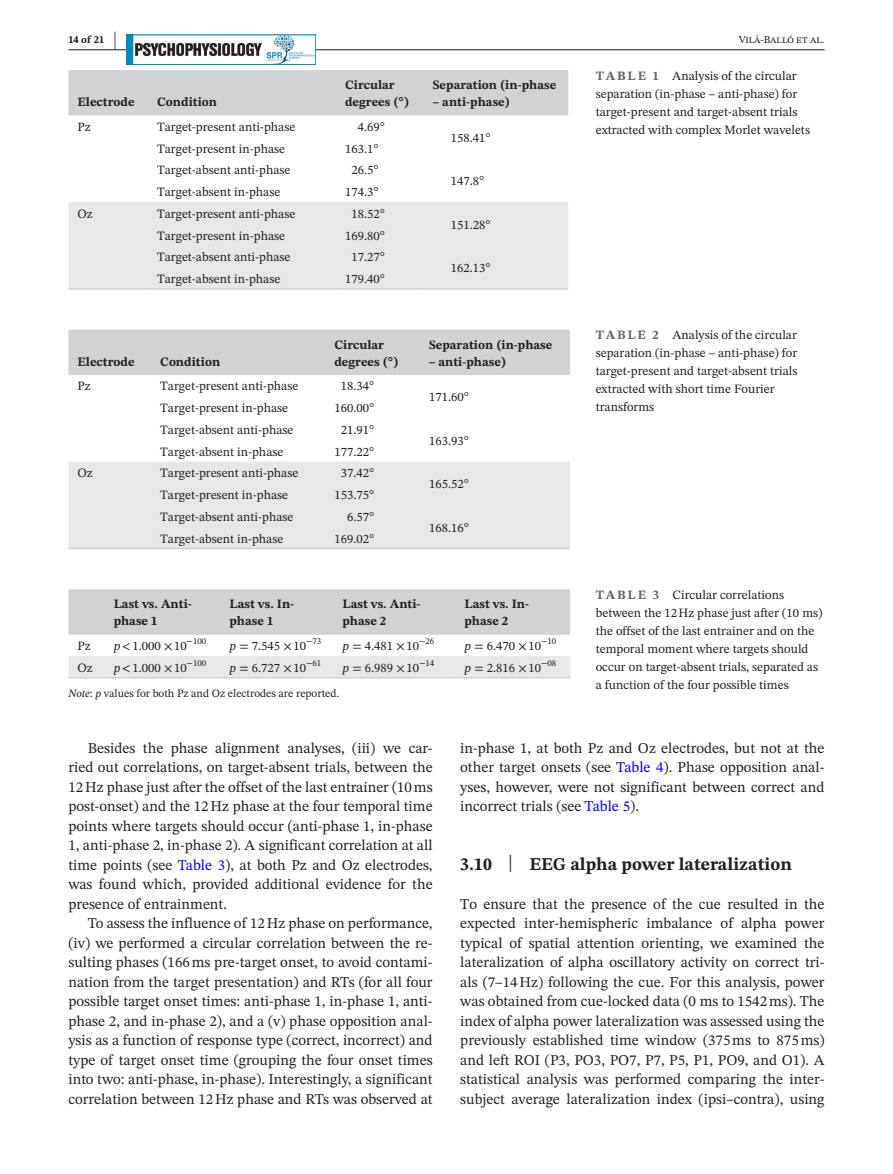
<style>
.page{position:relative;width:893px;height:1174px;background:#fff}
.page>*{position:absolute;margin:0;border:0;box-sizing:border-box;transform-origin:0 0}
.t1{font:700 18px "STIX Two Text";color:#231f20}
.t2{font:15px/19.5px "STIX Two Text";color:#231f20;text-align:justify}
.t3{font:12.75px/18px "STIX Two Text";color:#231f20}
.t4{font:700 12.75px/17.2px "STIX Two Text";color:#231f20}
.t5{font:11.25px "STIX Two Text";color:#231f20}
.t6{font:10.5px "STIX Two Text";color:#231f20}
.t7{font:700 10.5px "STIX Two Text";color:#231f20}
.t8{font:8.85px "STIX Two Text";color:#231f20}
.s1{font-size:21px}
.s2{font-style:italic}
.s3{font-weight:700;color:#636366}
.s4{color:#00f}
.s5{font-weight:400;font-size:23.7px}
</style>
<div class="page">
<hr style="left:68px;top:49px;width:756px;height:1px;background:#231f20">
<img style="left:128px;top:37px;width:186px;height:26px">
<div style="left:126px;top:35px;width:190px;height:30px;border:1px solid #028bc1"></div>
<div style="left:68px;top:70px;width:500px;height:45px;background:#d1d2d4"></div>
<div style="left:68px;top:202px;width:500px;height:86px;background:#e6e7e9"></div>
<hr style="left:68px;top:288px;width:80px;height:2px;background:#d1d2d4">
<hr style="left:148px;top:288px;width:188px;height:2px;background:#d1d2d4">
<hr style="left:336px;top:288px;width:88px;height:2px;background:#d1d2d4">
<hr style="left:424px;top:288px;width:144px;height:2px;background:#d1d2d4">
<div style="left:68px;top:330px;width:502px;height:45px;background:#d1d2d4"></div>
<div style="left:68px;top:462px;width:502px;height:86px;background:#e6e7e9"></div>
<hr style="left:68px;top:548px;width:83px;height:1px;background:#d1d2d4">
<hr style="left:151px;top:548px;width:174px;height:1px;background:#d1d2d4">
<hr style="left:325px;top:548px;width:95px;height:1px;background:#d1d2d4">
<hr style="left:420px;top:548px;width:150px;height:1px;background:#d1d2d4">
<div style="left:68px;top:589px;width:502px;height:45px;background:#d1d2d4"></div>
<div style="left:68px;top:656px;width:502px;height:21px;background:#e6e7e9"></div>
<hr style="left:68px;top:677px;width:37px;height:1px;background:#d1d2d4">
<hr style="left:105px;top:677px;width:115px;height:1px;background:#d1d2d4">
<hr style="left:220px;top:677px;width:113px;height:1px;background:#d1d2d4">
<hr style="left:333px;top:677px;width:122px;height:1px;background:#d1d2d4">
<hr style="left:455px;top:677px;width:115px;height:1px;background:#d1d2d4">
<p class="t7" style="left:68px;top:32px;width:50px">14 of 21 <span class="s1">|</span></p>
<p class="t6" style="left:739px;top:32px;width:87px">Vilà-Balló et al.</p>
<p class="t4" style="left:77px;top:94px;width:59px">Electrode</p>
<p class="t4" style="left:157px;top:94px;width:61px">Condition</p>
<p class="t4" style="left:345px;top:76px;width:66px">Circular degrees (°)</p>
<p class="t4" style="left:433px;top:76px;width:125px">Separation (in-phase</p>
<p class="t4" style="left:433px;top:94px;width:79px">– anti-phase)</p>
<p class="t3" style="left:77px;top:118px;width:15px">Pz</p>
<p class="t3" style="left:157px;top:118px;width:140px">Target-present anti-phase</p>
<p class="t3" style="left:358px;top:118px;width:29px">4.69°</p>
<p class="t3" style="left:157px;top:139px;width:129px">Target-present in-phase</p>
<p class="t3" style="left:345px;top:139px;width:35px">163.1°</p>
<p class="t3" style="left:157px;top:161px;width:135px">Target-absent anti-phase</p>
<p class="t3" style="left:351px;top:161px;width:29px">26.5°</p>
<p class="t3" style="left:157px;top:183px;width:125px">Target-absent in-phase</p>
<p class="t3" style="left:345px;top:183px;width:35px">174.3°</p>
<p class="t3" style="left:77px;top:204px;width:17px">Oz</p>
<p class="t3" style="left:157px;top:204px;width:140px">Target-present anti-phase</p>
<p class="t3" style="left:351px;top:204px;width:35px">18.52°</p>
<p class="t3" style="left:157px;top:226px;width:129px">Target-present in-phase</p>
<p class="t3" style="left:345px;top:226px;width:41px">169.80°</p>
<p class="t3" style="left:157px;top:248px;width:135px">Target-absent anti-phase</p>
<p class="t3" style="left:351px;top:248px;width:35px">17.27°</p>
<p class="t3" style="left:157px;top:270px;width:125px">Target-absent in-phase</p>
<p class="t3" style="left:345px;top:270px;width:41px">179.40°</p>
<p class="t3" style="left:451px;top:128px;width:41px">158.41°</p>
<p class="t3" style="left:451px;top:172px;width:35px">147.8°</p>
<p class="t3" style="left:451px;top:215px;width:41px">151.28°</p>
<p class="t3" style="left:451px;top:259px;width:41px">162.13°</p>
<p class="t4" style="left:77px;top:353px;width:59px">Electrode</p>
<p class="t4" style="left:160px;top:353px;width:61px">Condition</p>
<p class="t4" style="left:334px;top:336px;width:66px">Circular degrees (°)</p>
<p class="t4" style="left:429px;top:336px;width:125px">Separation (in-phase</p>
<p class="t4" style="left:429px;top:353px;width:79px">– anti-phase)</p>
<p class="t3" style="left:77px;top:377px;width:15px">Pz</p>
<p class="t3" style="left:160px;top:377px;width:140px">Target-present anti-phase</p>
<p class="t3" style="left:341px;top:377px;width:35px">18.34°</p>
<p class="t3" style="left:160px;top:399px;width:129px">Target-present in-phase</p>
<p class="t3" style="left:334px;top:399px;width:41px">160.00°</p>
<p class="t3" style="left:160px;top:420px;width:135px">Target-absent anti-phase</p>
<p class="t3" style="left:341px;top:420px;width:35px">21.91°</p>
<p class="t3" style="left:160px;top:442px;width:125px">Target-absent in-phase</p>
<p class="t3" style="left:334px;top:442px;width:41px">177.22°</p>
<p class="t3" style="left:77px;top:464px;width:17px">Oz</p>
<p class="t3" style="left:160px;top:464px;width:140px">Target-present anti-phase</p>
<p class="t3" style="left:341px;top:464px;width:35px">37.42°</p>
<p class="t3" style="left:160px;top:486px;width:129px">Target-present in-phase</p>
<p class="t3" style="left:334px;top:486px;width:41px">153.75°</p>
<p class="t3" style="left:160px;top:507px;width:135px">Target-absent anti-phase</p>
<p class="t3" style="left:347px;top:507px;width:29px">6.57°</p>
<p class="t3" style="left:160px;top:529px;width:125px">Target-absent in-phase</p>
<p class="t3" style="left:334px;top:529px;width:41px">169.02°</p>
<p class="t3" style="left:429px;top:388px;width:41px">171.60°</p>
<p class="t3" style="left:429px;top:431px;width:41px">163.93°</p>
<p class="t3" style="left:429px;top:475px;width:41px">165.52°</p>
<p class="t3" style="left:429px;top:518px;width:41px">168.16°</p>
<p class="t4" style="left:114px;top:595px;width:80px">Last vs. Anti&shy;phase 1</p>
<p class="t4" style="left:229px;top:595px;width:66px">Last vs. In&shy;phase 1</p>
<p class="t4" style="left:342px;top:595px;width:80px">Last vs. Anti&shy;phase 2</p>
<p class="t4" style="left:464px;top:595px;width:66px">Last vs. In&shy;phase 2</p>
<p class="t8" style="left:187px;top:635px;width:21px">−100</p>
<p class="t3" style="left:77px;top:637px;width:15px">Pz</p>
<p class="t3" style="left:114px;top:637px;width:74px"><span class="s2">p</span>&lt;1.000 ×10</p>
<p class="t8" style="left:306px;top:635px;width:17px">−73</p>
<p class="t3" style="left:230px;top:637px;width:78px"><span class="s2">p</span> = 7.545 ×10</p>
<p class="t8" style="left:419px;top:635px;width:17px">−26</p>
<p class="t3" style="left:342px;top:637px;width:78px"><span class="s2">p</span> = 4.481 ×10</p>
<p class="t8" style="left:541px;top:635px;width:17px">−10</p>
<p class="t3" style="left:464px;top:637px;width:78px"><span class="s2">p</span> = 6.470 ×10</p>
<p class="t3" style="left:77px;top:658px;width:17px">Oz</p>
<p class="t3" style="left:114px;top:658px;width:94px"><span class="s2">p</span>&lt;1.000 ×10<sup>−100</sup></p>
<p class="t3" style="left:230px;top:658px;width:93px"><span class="s2">p</span> = 6.727 ×10<sup>−61</sup></p>
<p class="t3" style="left:342px;top:658px;width:93px"><span class="s2">p</span> = 6.989 ×10<sup>−14</sup></p>
<p class="t3" style="left:464px;top:658px;width:93px"><span class="s2">p</span> = 2.816 ×10<sup>−08</sup></p>
<p class="t5" style="left:68px;top:684px;width:272px"><span class="s2">Note</span>: <span class="s2">p</span> values for both Pz and Oz electrodes are reported.</p>
<p class="t3" style="left:596px;top:67px;width:216px"><span class="s3">TABLE 1</span> Analysis of the circular separation (in-phase – anti-phase) for target-present and target-absent trials extracted with complex Morlet wavelets</p>
<p class="t3" style="left:596px;top:326px;width:203px"><span class="s3">TABLE 2</span> Analysis of the circular separation (in-phase – anti-phase) for target-present and target-absent trials extracted with short time Fourier transforms</p>
<p class="t3" style="left:596px;top:585px;width:228px"><span class="s3">TABLE 3</span> Circular correlations between the 12Hz phase just after (10 ms) the offset of the last entrainer and on the temporal moment where targets should occur on target-absent trials, separated as a function of the four possible times</p>
<p class="t2" style="left:68px;top:738px;width:366px;text-indent:20px">Besides the phase alignment analyses, (iii) we car&shy;ried out correlations, on target-absent trials, between the 12Hz phase just after the offset of the last entrainer (10ms post-onset) and the 12Hz phase at the four temporal time points where targets should occur (anti-phase 1, in-phase 1, anti-phase 2, in-phase 2). A significant correlation at all time points (see <span class="s4">Table 3</span>), at both Pz and Oz electrodes, was found which, provided additional evidence for the presence of entrainment.</p>
<p class="t2" style="left:68px;top:913px;width:366px;text-indent:20px">To assess the influence of 12Hz phase on performance, (iv) we performed a circular correlation between the re&shy;sulting phases (166ms pre-target onset, to avoid contami&shy;nation from the target presentation) and RTs (for all four possible target onset times: anti-phase 1, in-phase 1, anti&shy;phase 2, and in-phase 2), and a (v) phase opposition anal&shy;ysis as a function of response type (correct, incorrect) and type of target onset time (grouping the four onset times into two: anti-phase, in-phase). Interestingly, a significant correlation between 12Hz phase and RTs was observed at</p>
<p class="t2" style="left:460px;top:738px;width:366px">in-phase 1, at both Pz and Oz electrodes, but not at the other target onsets (see <span class="s4">Table 4</span>). Phase opposition anal&shy;yses, however, were not significant between correct and incorrect trials (see <span class="s4">Table 5</span>).</p>
<p class="t1" style="left:460px;top:851px;width:333px">3.10 <span class="s5">|</span> EEG alpha power lateralization</p>
<p class="t2" style="left:460px;top:894px;width:366px">To ensure that the presence of the cue resulted in the expected inter-hemispheric imbalance of alpha power typical of spatial attention orienting, we examined the lateralization of alpha oscillatory activity on correct tri&shy;als (7–14Hz) following the cue. For this analysis, power was obtained from cue-locked data (0 ms to 1542ms). The index of alpha power lateralization was assessed using the previously established time window (375ms to 875ms) and left ROI (P3, PO3, PO7, P7, P5, P1, PO9, and O1). A statistical analysis was performed comparing the inter&shy;subject average lateralization index (ipsi–contra), using</p>
</div>
